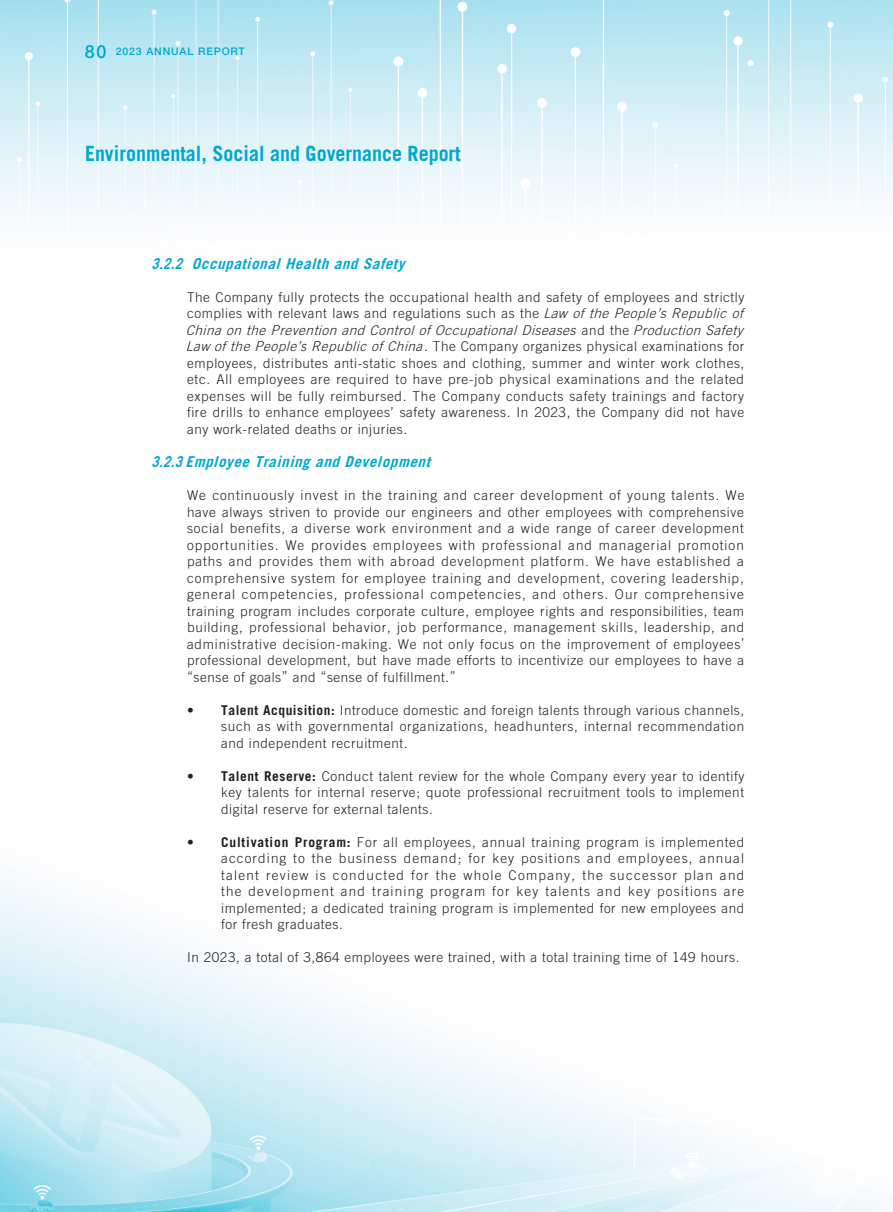
<style>
.page{position:relative;width:893px;height:1212px;background:#fff}
.page>*{position:absolute;margin:0;border:0;box-sizing:border-box;transform-origin:0 0}
.t1{font:700 21px "Trade Gothic LT Std";color:#00a7cf;scale:.95 1}
.t2{font:italic 700 15px "Trade Gothic LT Std";color:#00a7cf;scale:.85 1}
.t3{font:300 13.5px/16.5px "Trade Gothic LT Std";letter-spacing:.04em;color:#231f20;text-align:justify}
.t4{font:500 10.5px "Helvetica Neue LT Std";letter-spacing:.08em;color:#00a7cf}
.s1{font-size:18px}
.s2{font-style:italic}
.s3{font-weight:700}
</style>
<div class="page">
<img style="left:0;top:0;width:893px;height:1212px">
<p class="t4" style="left:85px;top:45px;width:161px"><span class="s1">80</span> 2023 ANNUAL REPORT</p>
<h1 class="t1" style="left:85px;top:141px;width:397px">Environmental, Social and Governance Report</h1>
<p class="t2" style="left:152px;top:254px;width:305px">3.2.2 OccupationalHealth and Safety</p>
<p class="t3" style="left:186px;top:289px;width:563px;text-align:left">The Company fully protects the occupational health and safety of employees and strictly complies with relevant laws and regulations such as the <span class="s2">Law of the People’s Republic of China on the Prevention and Control of Occupational Diseases</span> a n d t h e <span class="s2">Production Safety Law ofthe People’sRepublic ofChina</span>. The Company organizes physical examinations for employees, distributes anti-static shoes and clothing, summer and winter work clothes, etc. All employees are required to have pre-job physical examinations and the related expenses will be fully reimbursed. The Company conducts safety trainings and factory fire drills to enhance employees’ safety awareness. In 2023, the Company did not have any work-related deaths or injuries.</p>
<p class="t2" style="left:152px;top:453px;width:335px">3.2.3Employee Training and Development</p>
<p class="t3" style="left:187px;top:487px;width:559px">We continuously invest in the training and career development of young talents. We have always striven to provide our engineers and other employees with comprehensive social benefits, a diverse work environment and a wide range of career development opportunities. We provides employees with professional and managerial promotion paths and provides them with abroad development platform. We have established a comprehensive system for employee training and development, covering leadership, general competencies, professional competencies, and others. Our comprehensive training program includes corporate culture, employee rights and responsibilities, team building, professional behavior, job performance, management skills, leadership, and administrative decision-making. We not only focus on the improvement of employees’ professional development, but have made efforts to incentivize our employees to have a “sense of goals” and “sense of fulfillment.”</p>
<p class="t3" style="left:221px;top:702px;width:525px;text-indent:-34px">• <span class="s3">Talent Acquisition:</span> Introduce domestic and foreign talents through various channels, such as with governmental organizations, headhunters, internal recommendation and independent recruitment.</p>
<p class="t3" style="left:221px;top:768px;width:525px;text-indent:-34px">• <span class="s3">Talent Reserve:</span> Conduct talent review for the whole Company every year to identify key talents for internal reserve; quote professional recruitment tools to implement digital reserve for external talents.</p>
<p class="t3" style="left:221px;top:834px;width:525px;text-indent:-34px">• <span class="s3">Cultivation Program:</span> For all employees, annual training program is implemented according to the business demand; for key positions and employees, annual talent review is conducted for the whole Company, the successor plan and the development and training program for key talents and key positions are implemented; a dedicated training program is implemented for new employees and for fresh graduates.</p>
<p class="t3" style="left:187px;top:949px;width:554px">In 2023, a total of 3,864 employees were trained, with a total training time of 149 hours.</p>
</div>
